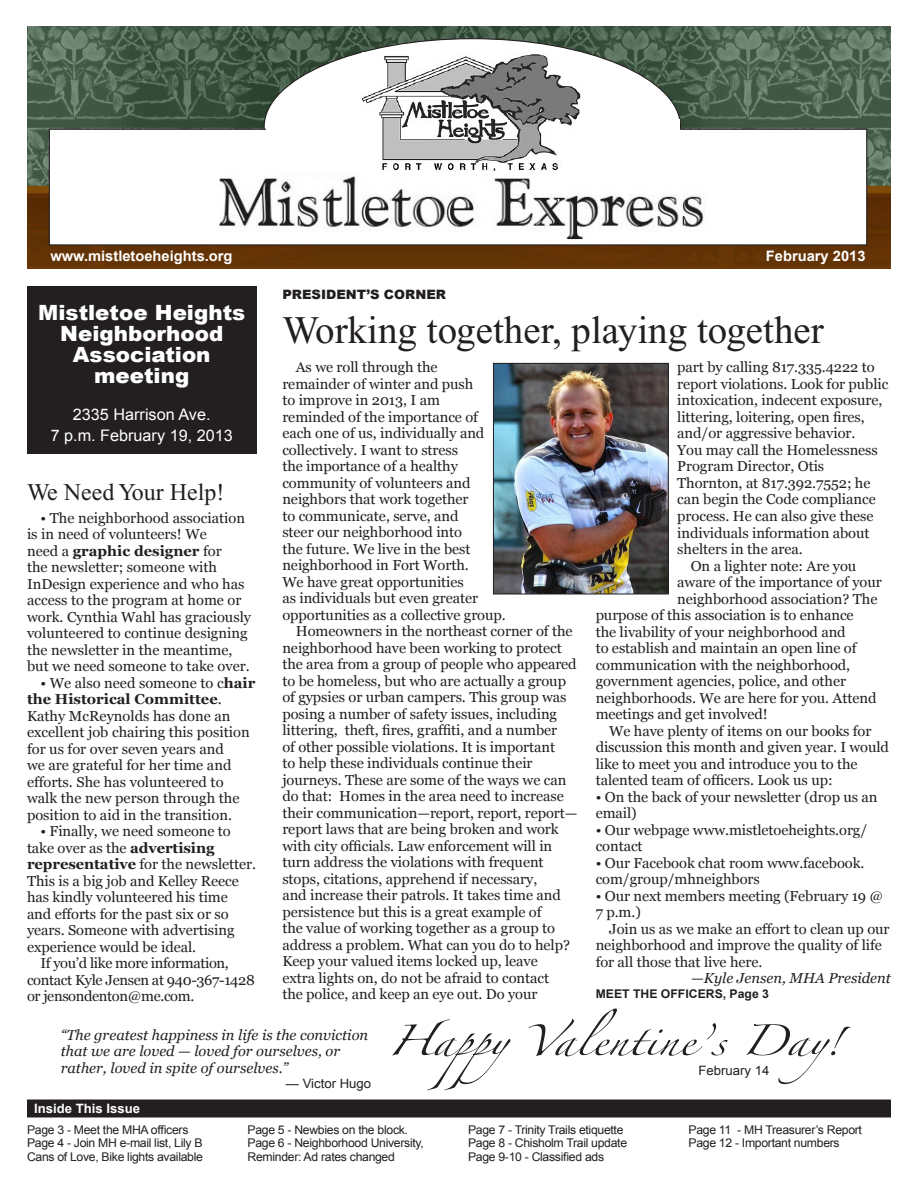
<style>
.page{position:relative;width:918px;height:1188px;background:#fff}
.page>*{position:absolute;margin:0;border:0;box-sizing:border-box;transform-origin:0 0}
.t1{font:39px "Times New Roman";color:#231f20}
.No_Spacing{font:24px "Times New Roman";color:#231f20}
.Body_Text_Indent{font:900 21px/21px "Arial";color:#fff;text-align:center}
.Body_Text_Indent-2{font:15.9px "Arial";color:#fff}
.No_Spacing-2{font:14.4px/16.5px "Georgia";letter-spacing:-.005em;color:#231f20}
.List_Paragraph{font:14.4px/16.5px "Georgia";letter-spacing:-.005em;color:#231f20}
.Body_Text_Indent-3{font:italic 14.4px/16.5px "Georgia";color:#231f20}
.No_Spacing-3{font:14.4px/16.5px "Georgia";letter-spacing:-.025em;color:#231f20}
.t2{font:700 14.4px "Arial";color:#fff}
.Body_Text_Indent-4{font:12.9px "Arial";color:#231f20}
.t3{font:900 12.9px "Arial";color:#231f20}
.t4{font:700 12.9px "Arial";color:#fff}
.t5{font:12px/13.5px "Arial";letter-spacing:-.025em;color:#231f20}
.t6{font:700 12px "Arial";color:#231f20}
.s1{font-weight:700}
</style>
<div class="page">
<img style="left:27px;top:27px;width:864px;height:242px">
<div style="left:264px;top:39px;width:416px;height:176px;background:#fff;border-radius:50%"></div>
<div style="left:49px;top:129px;width:818px;height:116px;background:#fff"></div>
<div style="left:49px;top:129px;width:818px;height:117px;border:1px solid #231f20"></div>
<div style="left:266px;top:119px;width:414px;height:23px;background:#fff"></div>
<img style="left:363px;top:54px;width:218px;height:117px">
<img style="left:219px;top:173px;width:486px;height:67px">
<div style="left:27px;top:1100px;width:864px;height:18px;background:#231f20"></div>
<img style="left:495px;top:365px;width:172px;height:227px">
<div style="left:493px;top:363px;width:176px;height:231px;border:1px solid #231f20"></div>
<div style="left:27px;top:286px;width:229px;height:168px;background:#231f20"></div>
<svg style="left:392px;top:1008px;width:458px;height:82px"></svg>
<p class="t2" style="left:50px;top:248px;width:184px">www.mistletoeheights.org</p>
<p class="t2" style="left:766px;top:248px;width:101px">February 2013</p>
<p class="t3" style="left:282px;top:288px;width:165px">PRESIDENT’S CORNER</p>
<p class="Body_Text_Indent" style="left:38px;top:303px;width:209px">Mistletoe Heights<br>Neighborhood<br>Association meeting</p>
<p class="t1" style="left:282px;top:309px;width:543px">Working together, playing together</p>
<p class="No_Spacing-2" style="left:282px;top:359px;width:225px;text-indent:13px">As we roll through the remainder of winter and push<br>to improve in 2013, I am reminded of the importance of each one of us, individually and collectively. I want to stress<br>the importance of a healthy community of volunteers and neighbors that work together<br>to communicate, serve, and<br>steer our neighborhood into<br>the future. We live in the best neighborhood in Fort Worth.<br>We have great opportunities<br>as individuals but even greater opportunities as a collective group.</p>
<p class="No_Spacing-2" style="left:282px;top:623px;width:297px;text-indent:13px">Homeowners in the northeast corner of the neighborhood have been working to protect the area from a group of people who appeared to be homeless, but who are actually a group of gypsies or urban campers. This group was posing a number of safety issues, including littering, theft, fires, graffiti, and a number<br>of other possible violations. It is important<br>to help these individuals continue their journeys. These are some of the ways we can do that: Homes in the area need to increase their communication—report, report, report— report laws that are being broken and work with city officials. Law enforcement will in turn address the violations with frequent stops, citations, apprehend if necessary,<br>and increase their patrols. It takes time and persistence but this is a great example of<br>the value of working together as a group to address a problem. What can you do to help?<br>Keep your valued items locked up, leave<br>extra lights on, do not be afraid to contact<br>the police, and keep an eye out. Do your</p>
<p class="No_Spacing-2" style="left:677px;top:359px;width:213px">part by calling 817.335.4222 to report violations. Look for public intoxication, indecent exposure, littering, loitering, open fires, and/or aggressive behavior.<br>You may call the Homelessness<br>Program Director, Otis<br>Thornton, at 817.392.7552; he can begin the Code compliance process. He can also give these individuals information about shelters in the area.</p>
<p class="No_Spacing-2" style="left:691px;top:557px;width:167px">On a lighter note: Are you</p>
<p class="No_Spacing-2" style="left:677px;top:574px;width:206px">aware of the importance of your</p>
<p class="No_Spacing-2" style="left:677px;top:590px;width:202px">neighborhood association? The</p>
<p class="No_Spacing-2" style="left:596px;top:607px;width:260px">purpose of this association is to enhance</p>
<p class="No_Spacing-2" style="left:596px;top:623px;width:252px">the livability of your neighborhood and</p>
<p class="No_Spacing-2" style="left:596px;top:640px;width:262px">to establish and maintain an open line of</p>
<p class="No_Spacing-2" style="left:596px;top:656px;width:256px">communication with the neighborhood,</p>
<p class="No_Spacing-2" style="left:596px;top:673px;width:252px">government agencies, police, and other</p>
<p class="No_Spacing-2" style="left:596px;top:689px;width:282px">neighborhoods. We are here for you. Attend</p>
<p class="No_Spacing-2" style="left:596px;top:706px;width:174px">meetings and get involved!</p>
<p class="No_Spacing-2" style="left:596px;top:722px;width:295px;text-indent:13px">We have plenty of items on our books for discussion this month and given year. I would like to meet you and introduce you to the talented team of officers. Look us up:</p>
<p class="List_Paragraph" style="left:596px;top:788px;width:283px">• On the back of your newsletter (drop us an email)</p>
<p class="List_Paragraph" style="left:596px;top:821px;width:273px">• Our webpage www.mistletoeheights.org/ contact</p>
<p class="List_Paragraph" style="left:596px;top:854px;width:270px">• Our Facebook chat room www.facebook. com/group/mhneighbors</p>
<p class="List_Paragraph" style="left:596px;top:887px;width:289px">• Our next members meeting (February 19 @<br>7 p.m.)</p>
<p class="No_Spacing-2" style="left:596px;top:920px;width:295px;text-indent:13px">Join us as we make an effort to clean up our neighborhood and improve the quality of life for all those that live here.</p>
<p class="Body_Text_Indent-3" style="left:691px;top:970px;width:201px">—Kyle Jensen, MHA President</p>
<p class="t6" style="left:596px;top:987px;width:175px">MEET THE OFFICERS, Page 3</p>
<p class="Body_Text_Indent-2" style="left:73px;top:405px;width:139px">2335 Harrison Ave.</p>
<p class="Body_Text_Indent-2" style="left:51px;top:426px;width:184px">7 p.m. February 19, 2013</p>
<p class="No_Spacing" style="left:27px;top:479px;width:199px">We Need Your Help!</p>
<p class="No_Spacing-2" style="left:27px;top:510px;width:226px;text-indent:13px">• The neighborhood association is in need of volunteers! We<br>need a <span class="s1">graphic designer</span> for<br>the newsletter; someone with<br>InDesign experience and who has access to the program at home or work. Cynthia Wahl has graciously volunteered to continue designing the newsletter in the meantime, but we need someone to take over.</p>
<p class="No_Spacing-2" style="left:27px;top:675px;width:230px;text-indent:13px">• We also need someone to c<span class="s1">hair the Historical Committee</span>.<br>Kathy McReynolds has done an excellent job chairing this position for us for over seven years and<br>we are grateful for her time and efforts. She has volunteered to walk the new person through the position to aid in the transition.</p>
<p class="No_Spacing-2" style="left:27px;top:823px;width:231px;text-indent:13px">• Finally, we need someone to take over as the <span class="s1">advertising representative</span> for the newsletter.<br>This is a big job and Kelley Reece has kindly volunteered his time<br>and efforts for the past six or so years. Someone with advertising experience would be ideal.</p>
<p class="No_Spacing-3" style="left:27px;top:955px;width:229px;text-indent:13px">If you’d like more information, contact Kyle Jensen at 940-367-1428 or jensondenton@me.com.</p>
<p class="Body_Text_Indent-3" style="left:61px;top:1027px;width:309px">“The greatest happiness in life is the conviction that we are loved — loved for ourselves, or rather, loved in spite of ourselves.”</p>
<p class="Body_Text_Indent-4" style="left:286px;top:1076px;width:87px">— Victor Hugo</p>
<p class="Body_Text_Indent-4" style="left:699px;top:1063px;width:72px">February 14</p>
<p class="t4" style="left:34px;top:1101px;width:108px">Inside This Issue</p>
<p class="t5" style="left:27px;top:1123px;width:163px">Page 3 - Meet the MHA officers</p>
<p class="t5" style="left:27px;top:1136px;width:177px">Page 4 - Join MH e-mail list, Lily B<br>Cans of Love, Bike lights available</p>
<p class="t5" style="left:248px;top:1123px;width:162px">Page 5 - Newbies on the block.</p>
<p class="t5" style="left:248px;top:1136px;width:178px">Page 6 - Neighborhood University,<br>Reminder: Ad rates changed</p>
<p class="t5" style="left:468px;top:1123px;width:157px">Page 7 - Trinity Trails etiquette</p>
<p class="t5" style="left:468px;top:1136px;width:161px">Page 8 - Chisholm Trail update</p>
<p class="t5" style="left:468px;top:1150px;width:138px">Page 9-10 - Classified ads</p>
<p class="t5" style="left:689px;top:1123px;width:175px">Page 11 - MH Treasurer’s Report</p>
<p class="t5" style="left:689px;top:1136px;width:153px">Page 12 - Important numbers</p>
</div>
